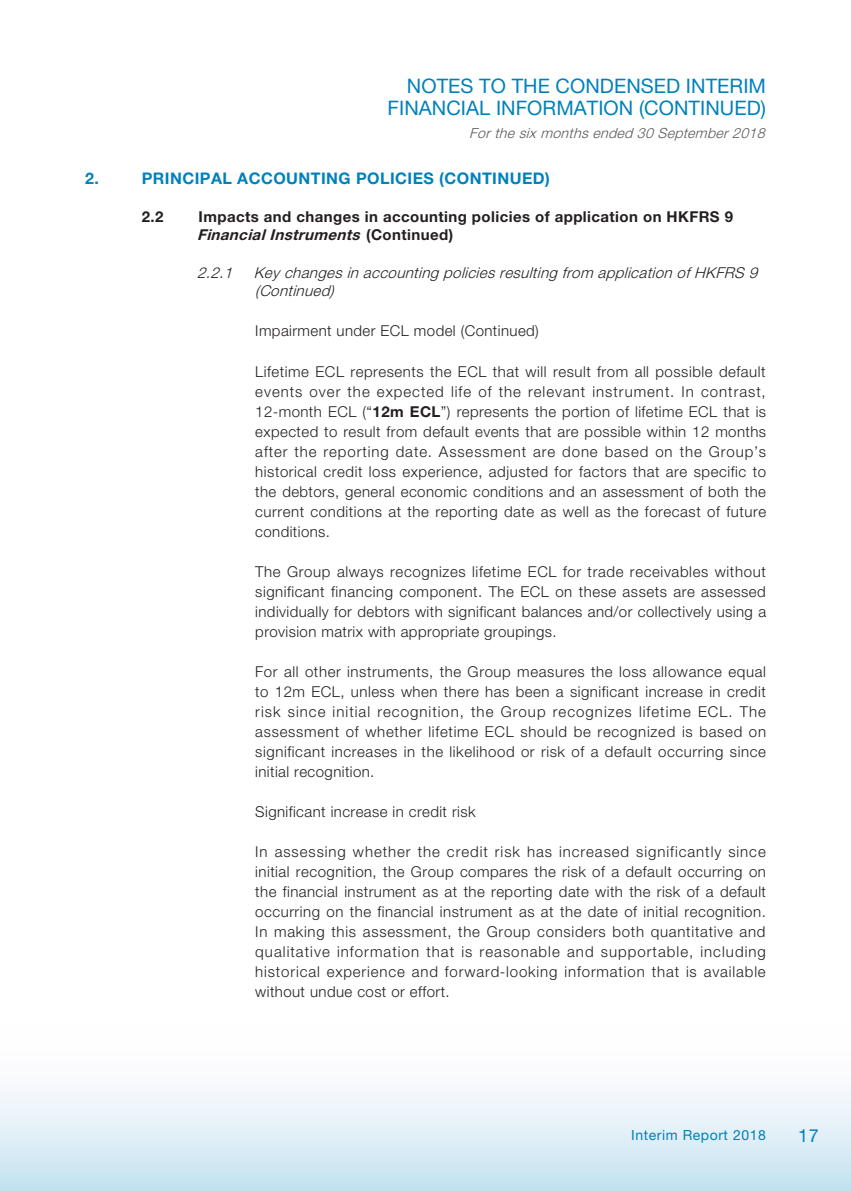
<style>
.page{position:relative;width:851px;height:1191px;background:#fff}
.page>*{position:absolute;margin:0;border:0;box-sizing:border-box;transform-origin:0 0}
.t1{font:20px/22px "Helvetica Neue LT Std";letter-spacing:.005em;color:#0081bb;text-align:right}
.t2{font:18px "Helvetica Neue LT Std";color:#0081bb}
.t3{font:700 16px "Helvetica Neue LT Std";letter-spacing:.03em;color:#0081bb}
.t4{font:300 15px/20px "Helvetica Neue LT Std";letter-spacing:.03em;color:#231f20;text-align:justify}
.t5{font:700 15px/18px "Helvetica Neue LT Std";letter-spacing:.03em;color:#231f20}
.t6{font:italic 300 15px/18px "Helvetica Neue LT Std";color:#231f20}
.t7{font:italic 300 14px "Helvetica Neue LT Std";color:#57585a}
.t8{font:14px "Helvetica Neue LT Std";letter-spacing:.04em;color:#0081bb}
.s1{font-style:italic}
.s2{font-weight:700}
</style>
<div class="page">
<div style="left:0;top:1011px;width:850px;height:180px;background:linear-gradient(to bottom,#fff,#cbe5f2)"></div>
<h1 class="t1" style="left:387px;top:74px;width:380px">NOTES TO THE CONDENSED INTERIM<br>FINANCIAL INFORMATION (CONTINUED)</h1>
<p class="t7" style="left:469px;top:124px;width:301px">Forthe sixmonthsended 30 September2018</p>
<p class="t3" style="left:85px;top:169px;width:15px">2.</p>
<p class="t3" style="left:142px;top:169px;width:409px">PRINCIPAL ACCOUNTING POLICIES (CONTINUED)</p>
<p class="t5" style="left:142px;top:208px;width:23px">2.2</p>
<p class="t5" style="left:197px;top:208px;width:537px">Impacts and changes in accounting policies of application on HKFRS 9<br><span class="s1">FinancialInstruments</span> ( C o n t i n u e d )</p>
<p class="t6" style="left:255px;top:264px;width:508px;text-indent:-58px">2.2.1 Key changesin accounting policiesresulting from application ofHKFRS 9 (Continued)</p>
<p class="t4" style="left:255px;top:321px;width:285px">Impairment under ECL model (Continued)</p>
<p class="t4" style="left:255px;top:361px;width:512px">Lifetime ECL represents the ECL that will result from all possible default events over the expected life of the relevant instrument. In contrast, 12-month ECL (“<span class="s2">12m ECL</span>”) represents the portion of lifetime ECL that is expected to result from default events that are possible within 12 months after the reporting date. Assessment are done based on the Group’s historical credit loss experience, adjusted for factors that are specific to the debtors, general economic conditions and an assessment of both the current conditions at the reporting date as well as the forecast of future conditions.</p>
<p class="t4" style="left:255px;top:561px;width:512px">The Group always recognizes lifetime ECL for trade receivables without significant financing component. The ECL on these assets are assessed individually for debtors with significant balances and/or collectively using a provision matrix with appropriate groupings.</p>
<p class="t4" style="left:255px;top:661px;width:512px">For all other instruments, the Group measures the loss allowance equal to 12m ECL, unless when there has been a significant increase in credit risk since initial recognition, the Group recognizes lifetime ECL. The assessment of whether lifetime ECL should be recognized is based on significant increases in the likelihood or risk of a default occurring since initial recognition.</p>
<p class="t4" style="left:255px;top:801px;width:222px">Significant increase in credit risk</p>
<p class="t4" style="left:255px;top:841px;width:512px">In assessing whether the credit risk has increased significantly since initial recognition, the Group compares the risk of a default occurring on the financial instrument as at the reporting date with the risk of a default occurring on the financial instrument as at the date of initial recognition.<br>In making this assessment, the Group considers both quantitative and qualitative information that is reasonable and supportable, including historical experience and forward-looking information that is available without undue cost or effort.</p>
<p class="t8" style="left:631px;top:1127px;width:136px">Interim Report 2018</p>
<p class="t2" style="left:798px;top:1124px;width:22px">17</p>
</div>
